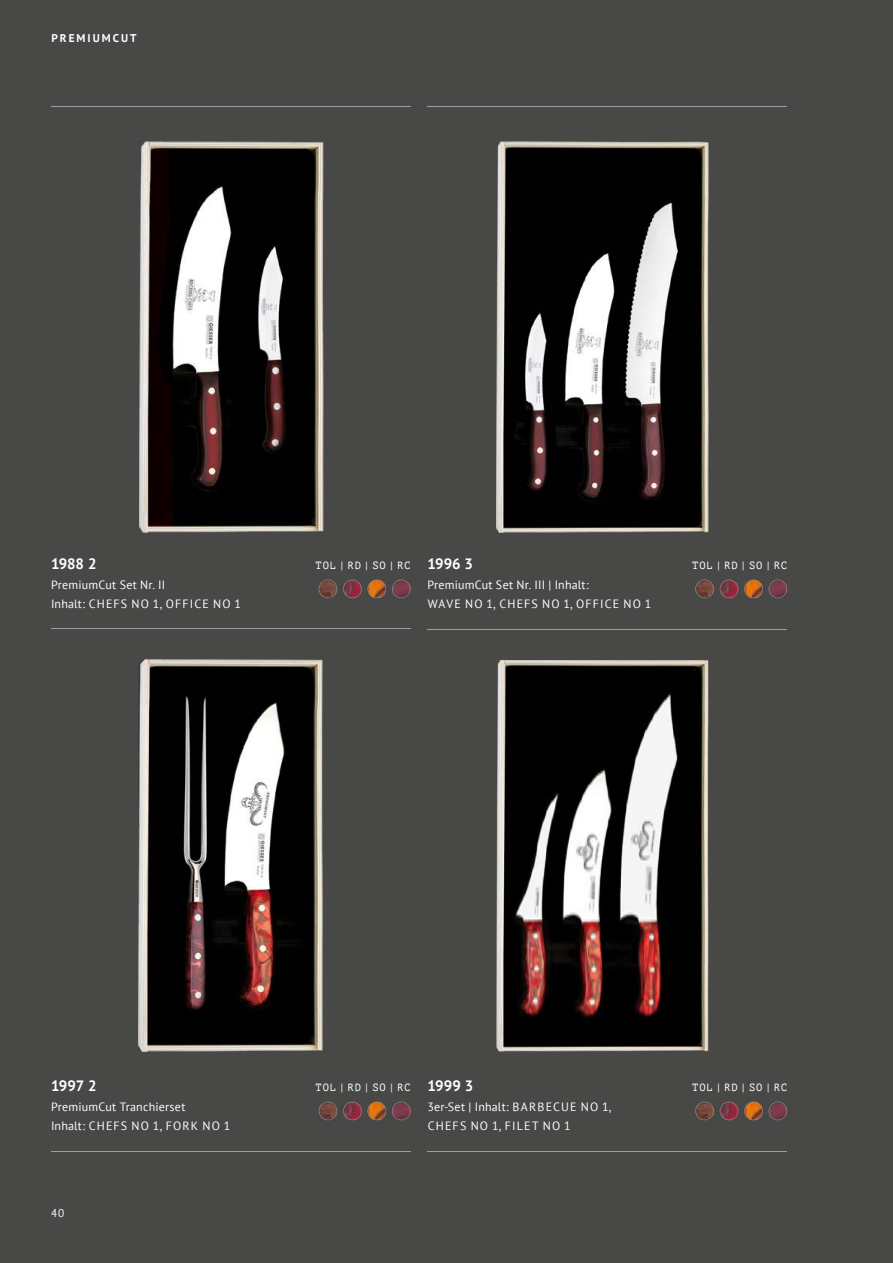
<style>
.page{position:relative;width:893px;height:1263px;background:#484847}
.page>*{position:absolute;margin:0;border:0;box-sizing:border-box;transform-origin:0 0}
.t1{font:700 15px "PT Sans";letter-spacing:-.01em;color:#fff}
.t2{font:12px/18.8px "PT Sans";letter-spacing:.03em;color:#fff}
.t3{font:12px/18.8px "PT Sans";letter-spacing:.095em;color:#fff}
.t4{font:700 11.25px "PT Sans";letter-spacing:.18em;color:#fff}
.t5{font:11.25px "PT Sans";color:#fff}
.t6{font:10.5px "PT Mono";letter-spacing:.075em;color:#fff}
</style>
<div class="page">
<img style="left:140px;top:141px;width:183px;height:392px">
<img style="left:496px;top:141px;width:212px;height:392px">
<img style="left:138px;top:660px;width:185px;height:391px">
<img style="left:496px;top:660px;width:212px;height:391px">
<img style="left:513px;top:669px;width:182px;height:371px">
<hr style="left:51px;top:629px;width:359px;height:1px;background:#9c9c9d">
<hr style="left:51px;top:107px;width:359px;height:1px;background:#9c9c9d">
<hr style="left:51px;top:1151px;width:359px;height:1px;background:#9c9c9d">
<hr style="left:427px;top:629px;width:360px;height:1px;background:#9c9c9d">
<hr style="left:427px;top:107px;width:360px;height:1px;background:#9c9c9d">
<hr style="left:427px;top:1151px;width:360px;height:1px;background:#9c9c9d">
<img style="left:337px;top:581px;width:51px;height:12px">
<svg style="left:319px;top:580px;width:18px;height:18px"></svg>
<svg style="left:343px;top:580px;width:19px;height:18px"></svg>
<svg style="left:368px;top:580px;width:18px;height:18px"></svg>
<svg style="left:392px;top:580px;width:18px;height:18px"></svg>
<img style="left:337px;top:1103px;width:51px;height:12px">
<svg style="left:319px;top:1102px;width:18px;height:18px"></svg>
<svg style="left:343px;top:1102px;width:19px;height:18px"></svg>
<svg style="left:368px;top:1102px;width:18px;height:18px"></svg>
<svg style="left:392px;top:1102px;width:18px;height:18px"></svg>
<img style="left:714px;top:581px;width:55px;height:12px">
<svg style="left:695px;top:580px;width:19px;height:18px"></svg>
<svg style="left:720px;top:580px;width:18px;height:18px"></svg>
<svg style="left:744px;top:580px;width:19px;height:18px"></svg>
<svg style="left:769px;top:580px;width:18px;height:18px"></svg>
<img style="left:714px;top:1103px;width:55px;height:12px">
<svg style="left:695px;top:1102px;width:19px;height:18px"></svg>
<svg style="left:720px;top:1102px;width:18px;height:18px"></svg>
<svg style="left:744px;top:1102px;width:19px;height:18px"></svg>
<svg style="left:769px;top:1102px;width:18px;height:18px"></svg>
<p class="t4" style="left:51px;top:31px;width:87px">PREMIUMCUT</p>
<p class="t1" style="left:51px;top:554px;width:47px">1988 2</p>
<p class="t2" style="left:51px;top:575px;width:192px">PremiumCut Set Nr. II<br>Inhalt: CHEFS NO 1, OFFICE NO 1</p>
<p class="t6" style="left:316px;top:560px;width:96px">TOL|RD|SO|RC</p>
<p class="t1" style="left:427px;top:554px;width:47px">1996 3</p>
<p class="t2" style="left:427px;top:575px;width:225px">PremiumCut Set Nr. III | Inhalt:<br>WAVE NO 1, CHEFS NO 1, OFFICE NO 1</p>
<p class="t6" style="left:692px;top:560px;width:96px">TOL|RD|SO|RC</p>
<p class="t1" style="left:51px;top:1076px;width:47px">1997 2</p>
<p class="t2" style="left:51px;top:1097px;width:181px">PremiumCut Tranchierset<br>Inhalt: CHEFS NO 1, FORK NO 1</p>
<p class="t5" style="left:51px;top:1205px;width:15px">40</p>
<p class="t6" style="left:316px;top:1082px;width:96px">TOL|RD|SO|RC</p>
<p class="t1" style="left:427px;top:1076px;width:47px">1999 3</p>
<p class="t3" style="left:427px;top:1097px;width:185px">3er-Set | Inhalt: BARBECUE NO 1,<br>CHEFS NO 1, FILET NO 1</p>
<p class="t6" style="left:692px;top:1082px;width:96px">TOL|RD|SO|RC</p>
</div>
